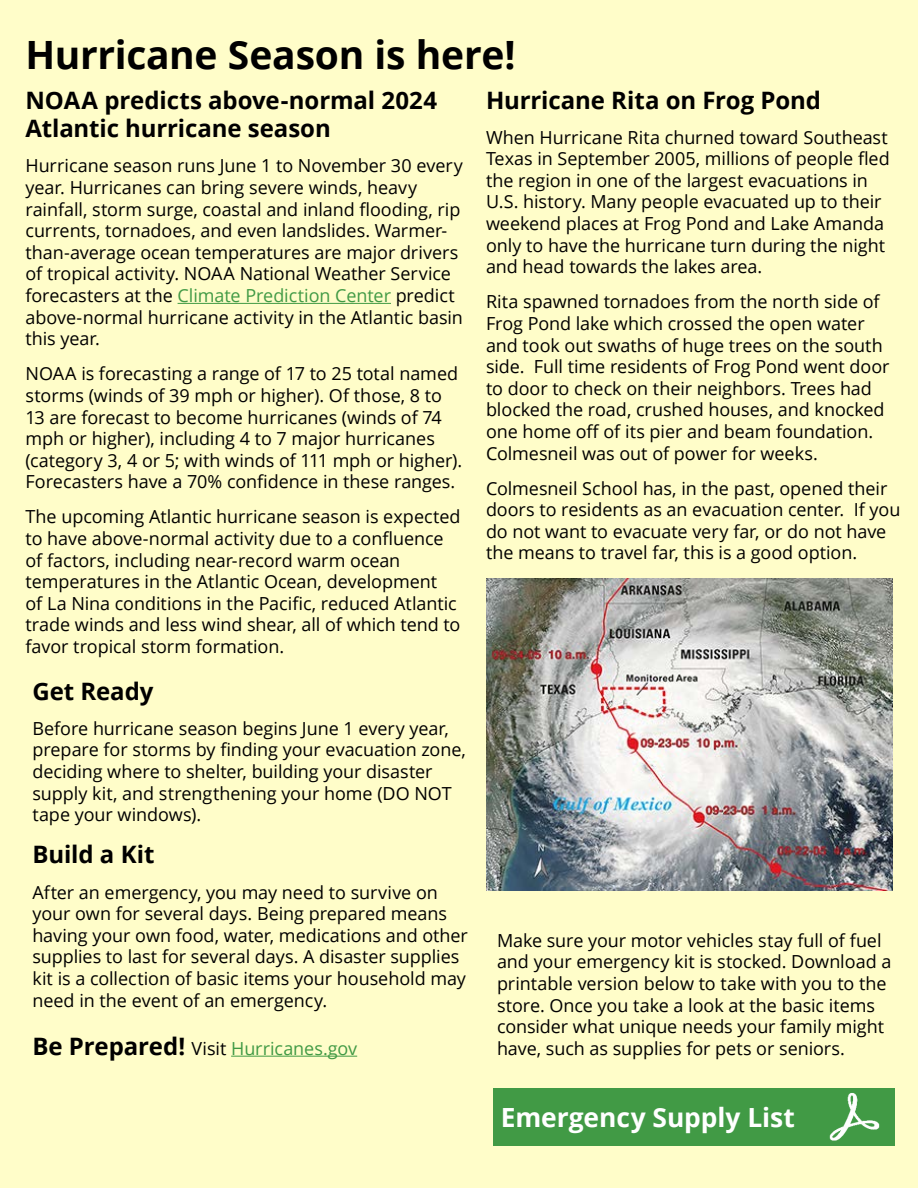
<style>
.page{position:relative;width:918px;height:1188px;background:#fffdc9}
.page>*{position:absolute;margin:0;border:0;box-sizing:border-box;transform-origin:0 0}
.t1{font:700 39px "Open Sans";letter-spacing:-.01em;color:#000}
.t2{font:700 26.4px "Open Sans";color:#fff}
.Body{font:700 24px/28.8px "Open Sans";letter-spacing:-.005em;color:#000}
.Body-2{font:18px/21.6px "Open Sans";letter-spacing:-.005em;color:#000}
.t3{font:18px "Open Sans";letter-spacing:-.005em;color:#419a45}
.s1{color:#419a45}
.s2{font-weight:700;font-size:24px;color:#000}
.s3{color:#000}
</style>
<div class="page">
<hr style="left:178px;top:303px;width:213px;height:1px;background:#419a45">
<div style="left:493px;top:1089px;width:402px;height:57px;background:#419a45"></div>
<img style="left:829px;top:1093px;width:51px;height:48px">
<hr style="left:231px;top:1056px;width:126px;height:1px;background:#419a45">
<img style="left:486px;top:578px;width:406px;height:313px">
<p class="t1" style="left:26px;top:27px;width:492px">Hurricane Season is here!</p>
<p class="Body" style="left:26px;top:85px;width:413px">NOAA predicts above-normal 2024<br>Atlantic hurricane season</p>
<p class="Body-2" style="left:26px;top:155px;width:439px">Hurricane season runs June 1 to November 30 every year. Hurricanes can bring severe winds, heavy rainfall, storm surge, coastal and inland flooding, rip currents, tornadoes, and even landslides. Warmer&shy;than-average ocean temperatures are major drivers of tropical activity. NOAA National Weather Service forecasters at the <span class="s1">Climate Prediction Center</span> predict above-normal hurricane activity in the Atlantic basin this year.</p>
<p class="Body-2" style="left:26px;top:363px;width:438px">NOAA is forecasting a range of 17 to 25 total named storms (winds of 39 mph or higher). Of those, 8 to 13 are forecast to become hurricanes (winds of 74 mph or higher), including 4 to 7 major hurricanes (category 3, 4 or 5; with winds of 111 mph or higher).<br>Forecasters have a 70% confidence in these ranges.</p>
<p class="Body-2" style="left:26px;top:506px;width:437px">The upcoming Atlantic hurricane season is expected to have above-normal activity due to a confluence of factors, including near-record warm ocean temperatures in the Atlantic Ocean, development<br>of La Nina conditions in the Pacific, reduced Atlantic trade winds and less wind shear, all of which tend to favor tropical storm formation.</p>
<p class="Body" style="left:486px;top:85px;width:337px">Hurricane Rita on Frog Pond</p>
<p class="Body-2" style="left:486px;top:126px;width:405px">When Hurricane Rita churned toward Southeast Texas in September 2005, millions of people fled the region in one of the largest evacuations in U.S. history. Many people evacuated up to their weekend places at Frog Pond and Lake Amanda only to have the hurricane turn during the night and head towards the lakes area.</p>
<p class="Body-2" style="left:486px;top:291px;width:405px">Rita spawned tornadoes from the north side of Frog Pond lake which crossed the open water and took out swaths of huge trees on the south side. Full time residents of Frog Pond went door to door to check on their neighbors. Trees had blocked the road, crushed houses, and knocked one home off of its pier and beam foundation.<br>Colmesneil was out of power for weeks.</p>
<p class="Body-2" style="left:486px;top:477px;width:416px">Colmesneil School has, in the past, opened their doors to residents as an evacuation center. If you do not want to evacuate very far, or do not have the means to travel far, this is a good option.</p>
<p class="Body" style="left:32px;top:676px;width:123px">Get Ready</p>
<p class="Body-2" style="left:32px;top:717px;width:435px">Before hurricane season begins June 1 every year, prepare for storms by finding your evacuation zone, deciding where to shelter, building your disaster supply kit, and strengthening your home (DO NOT tape your windows).</p>
<p class="Body" style="left:32px;top:840px;width:124px">Build a Kit</p>
<p class="Body-2" style="left:32px;top:881px;width:437px">After an emergency, you may need to survive on your own for several days. Being prepared means having your own food, water, medications and other supplies to last for several days. A disaster supplies kit is a collection of basic items your household may need in the event of an emergency.</p>
<p class="t3" style="left:32px;top:1036px;width:326px"><span class="s2">Be Prepared!</span> <span class="s3">Visit</span> Hurricanes.gov</p>
<p class="Body-2" style="left:497px;top:929px;width:396px">Make sure your motor vehicles stay full of fuel and your emergency kit is stocked. Download a printable version below to take with you to the store. Once you take a look at the basic items consider what unique needs your family might have, such as supplies for pets or seniors.</p>
<p class="t2" style="left:501px;top:1099px;width:296px">Emergency Supply List</p>
</div>
